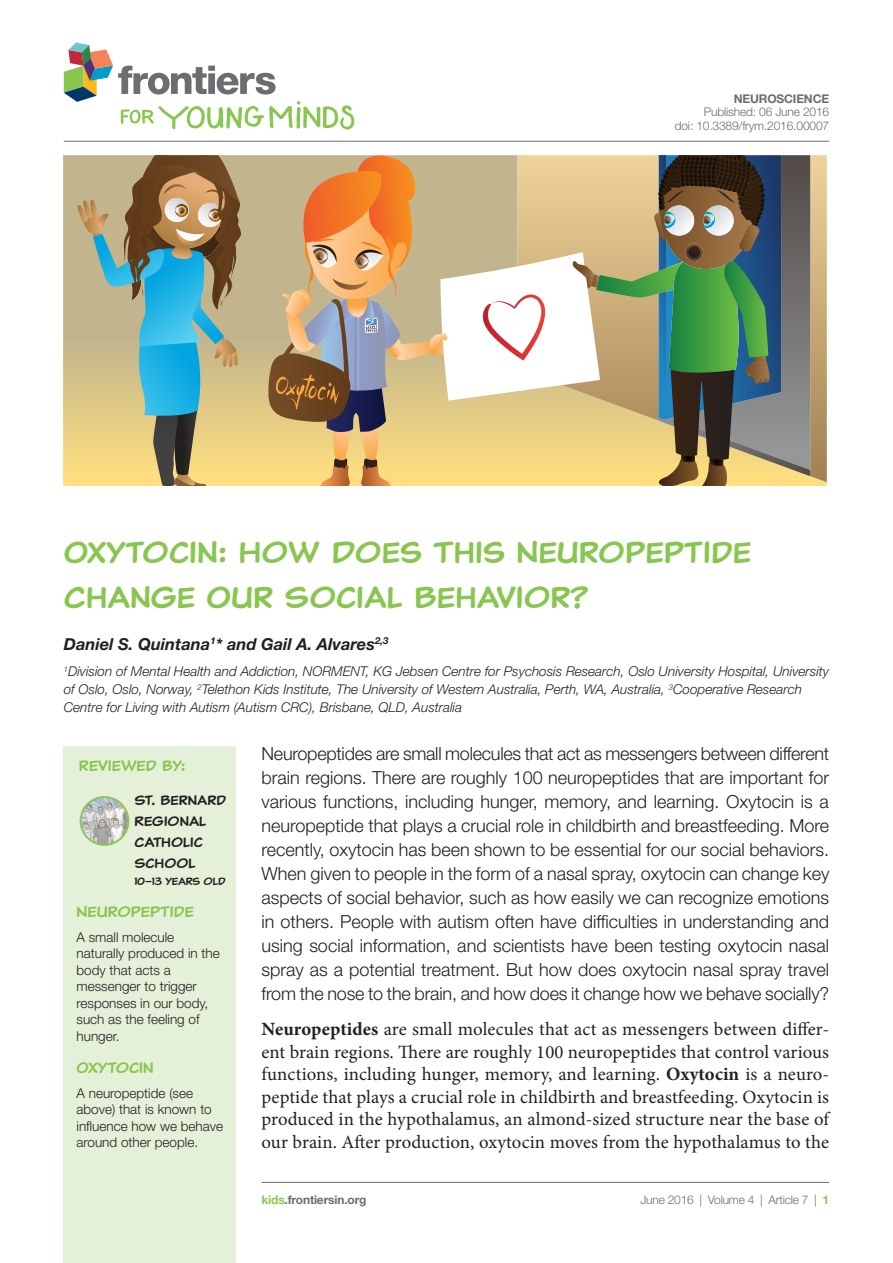
<style>
.page{position:relative;width:893px;height:1263px;background:#fff}
.page>*{position:absolute;margin:0;border:0;box-sizing:border-box;transform-origin:0 0}
.ART_kids_title{font:30px/45px "Classic Comic";color:#89c650}
.ART_kids_tx{font:18.75px/22.5px "Minion Pro";letter-spacing:.005em;color:#231f20;text-align:justify}
.ART_kids_abstract{font:300 18px/24px "Helvetica Neue LT Std";letter-spacing:-.01em;color:#231f20;text-align:justify}
.ART_kids_name{font:italic 700 16.5px "Helvetica Neue LT Std";color:#231f20}
.ART_kids_note_title{font:15px "Classic Comic";color:#89c650}
.ART_kids_affiliation{font:italic 300 13.5px/18px "Helvetica Neue LT Std";color:#231f20}
.t1{font:300 13.5px/16.5px "Helvetica Neue LT Std";color:#231f20}
.ART_kids_note_tx{font:13.5px/21px "Classic Comic";color:#231f20}
.t2{font:300 12px "Helvetica Neue LT Std";letter-spacing:-.015em;color:#6c6d70}
.t3{font:700 12px "Helvetica Neue LT Std";letter-spacing:-.015em;color:#6c6d70}
.ART_kids_note_tx-2{font:10.5px "Classic Comic";letter-spacing:-.025em;color:#231f20}
.s1{font-weight:700}
.s2{color:#89c650}
.s3{font-weight:700;color:#89c650}
</style>
<div class="page">
<hr style="left:64px;top:141px;width:765px;height:1px;background:#6c6d70">
<svg style="left:64px;top:43px;width:290px;height:87px"></svg>
<div style="left:64px;top:747px;width:172px;height:516px;background:#e4f0d8"></div>
<hr style="left:261px;top:1182px;width:568px;height:1px;background:#6c6d70">
<svg style="left:63px;top:155px;width:764px;height:331px;background:#d0be8a"></svg>
<svg style="left:810px;top:155px;width:17px;height:327px;background:#c8ab79"></svg>
<svg style="left:77px;top:155px;width:165px;height:331px;background:#9ba486"></svg>
<svg style="left:268px;top:155px;width:542px;height:331px;background:#b4a67e"></svg>
<svg style="left:79px;top:796px;width:51px;height:50px"></svg>
<p class="t3" style="left:734px;top:91px;width:97px">NEUROSCIENCE</p>
<p class="t2" style="left:704px;top:104px;width:127px">Published: 06 June 2016</p>
<p class="t2" style="left:675px;top:118px;width:156px">doi: 10.3389/frym.2016.00007</p>
<p class="ART_kids_title" style="left:64px;top:530px;width:689px">OXYTOCIN: HOW DOES THIS NEUROPEPTIDE<br>CHANGE OUR SOCIAL BEHAVIOR?</p>
<p class="ART_kids_name" style="left:64px;top:634px;width:326px">Daniel S. Quintana<sup>1</sup>* and Gail A. Alvares<sup>2,3</sup></p>
<p class="ART_kids_affiliation" style="left:64px;top:662px;width:767px"><sup>1</sup>Division of Mental Health and Addiction, NORMENT, KG Jebsen Centre for Psychosis Research, Oslo University Hospital, University of Oslo, Oslo, Norway, <sup>2</sup>Telethon Kids Institute, The University of Western Australia, Perth, WA, Australia, <sup>3</sup>Cooperative Research<br>Centre for Living with Autism (Autism CRC), Brisbane, QLD, Australia</p>
<p class="ART_kids_note_title" style="left:79px;top:756px;width:108px">REVIEWED BY:</p>
<p class="ART_kids_note_tx" style="left:134px;top:790px;width:93px">ST. BERNARD<br>REGIONAL<br>CATHOLIC<br>SCHOOL</p>
<p class="ART_kids_note_tx-2" style="left:134px;top:874px;width:93px">10–13 YEARS OLD</p>
<p class="ART_kids_note_title" style="left:77px;top:901px;width:119px">NEUROPEPTIDE</p>
<p class="t1" style="left:77px;top:928px;width:145px">A small molecule naturally produced in the body that acts a messenger to trigger responses in our body, such as the feeling of hunger.</p>
<p class="ART_kids_note_title" style="left:77px;top:1058px;width:79px">OXYTOCIN</p>
<p class="t1" style="left:77px;top:1084px;width:148px">A neuropeptide (see above) that is known to influence how we behave around other people.</p>
<p class="ART_kids_abstract" style="left:261px;top:741px;width:569px">Neuropeptides are small molecules that act as messengers between different brain regions. There are roughly 100 neuropeptides that are important for various functions, including hunger, memory, and learning. Oxytocin is a neuropeptide that plays a crucial role in childbirth and breastfeeding. More recently, oxytocin has been shown to be essential for our social behaviors.<br>When given to people in the form of a nasal spray, oxytocin can change key aspects of social behavior, such as how easily we can recognize emotions in others. People with autism often have difficulties in understanding and using social information, and scientists have been testing oxytocin nasal spray as a potential treatment. But how does oxytocin nasal spray travel from the nose to the brain, and how does it change how we behave socially?</p>
<p class="ART_kids_tx" style="left:261px;top:1018px;width:569px"><span class="s1">Neuropeptides</span> are small molecules that act as messengers between differ&shy;ent brain regions. There are roughly 100 neuropeptides that control various functions, including hunger, memory, and learning. <span class="s1">Oxytocin</span> is a neuro&shy;peptide that plays a crucial role in childbirth and breastfeeding. Oxytocin is produced in the hypothalamus, an almond-sized structure near the base of our brain. After production, oxytocin moves from the hypothalamus to the</p>
<p class="t3" style="left:261px;top:1192px;width:107px"><span class="s2">kids</span>.frontiersin.org</p>
<p class="t2" style="left:640px;top:1192px;width:190px">June 2016 | Volume 4 | Article 7 | <span class="s3">1</span></p>
</div>
